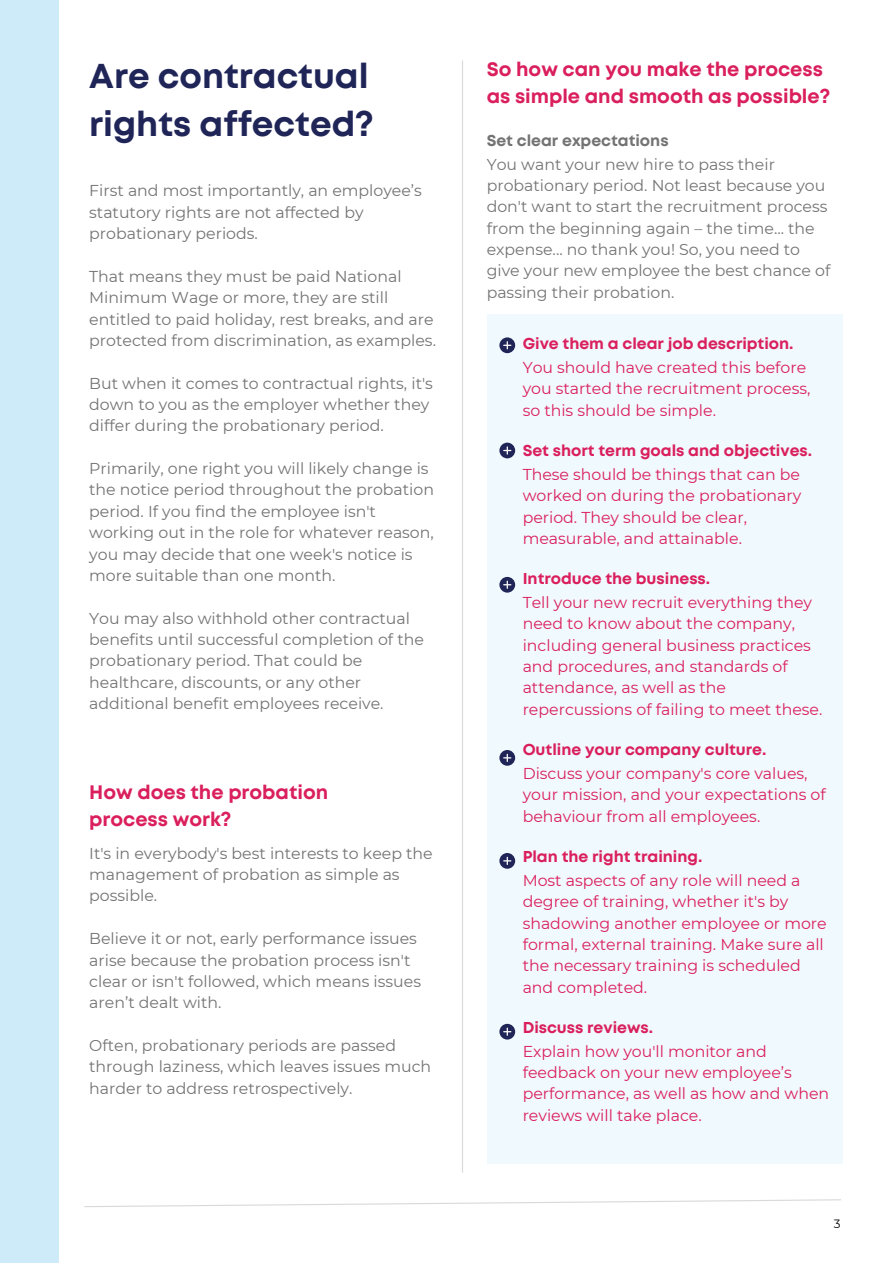
<style>
.page{position:relative;width:893px;height:1264px;background:#fff}
.page>*{position:absolute;margin:0;border:0;box-sizing:border-box;transform-origin:0 0}
.t1{font:700 34.5px/47.2px "Mont";color:#202558}
.t2{font:700 19.5px/27px "Mont";color:#da1f5d}
.t3{font:15.75px/21.3px "Montserrat";color:#737373}
.t4{font:15.75px/21.3px "Montserrat";color:#da1f5d}
.t5{font:700 15.75px "Mont";color:#da1f5d}
.t6{font:700 15.75px "Mont";color:#737373}
.t7{font:12px "Montserrat";color:#000}
</style>
<div class="page">
<div style="left:0;top:0;width:59px;height:1262px;background:#cdebf8"></div>
<hr style="left:462px;top:60px;width:1px;height:1112px;background:#d9d9d9">
<svg style="left:84px;top:1199px;width:757px;height:8px"></svg>
<div style="left:486px;top:314px;width:356px;height:849px;background:#f0f9fd"></div>
<svg style="left:499px;top:337px;width:16px;height:16px"></svg>
<svg style="left:503px;top:341px;width:8px;height:8px"></svg>
<svg style="left:499px;top:442px;width:16px;height:16px"></svg>
<svg style="left:503px;top:446px;width:8px;height:8px"></svg>
<div style="left:499px;top:577px;width:16px;height:15px;background:#202558;border-radius:50%"></div>
<svg style="left:503px;top:580px;width:8px;height:9px"></svg>
<div style="left:499px;top:750px;width:16px;height:15px;background:#202558;border-radius:50%"></div>
<svg style="left:503px;top:753px;width:8px;height:9px"></svg>
<div style="left:499px;top:853px;width:16px;height:15px;background:#202558;border-radius:50%"></div>
<svg style="left:503px;top:856px;width:8px;height:9px"></svg>
<svg style="left:499px;top:1023px;width:16px;height:16px"></svg>
<svg style="left:503px;top:1027px;width:8px;height:8px"></svg>
<p class="t1" style="left:89px;top:55px;width:286px">Are contractual rights affected?</p>
<p class="t3" style="left:89px;top:180px;width:334px">First and most importantly, an employee’s statutory rights are not affected by probationary periods.</p>
<p class="t3" style="left:89px;top:265px;width:348px">That means they must be paid National Minimum Wage or more, they are still entitled to paid holiday, rest breaks, and are protected from discrimination, as examples.</p>
<p class="t3" style="left:89px;top:372px;width:345px">But when it comes to contractual rights, it's down to you as the employer whether they differ during the probationary period.</p>
<p class="t3" style="left:89px;top:458px;width:346px">Primarily, one right you will likely change is the notice period throughout the probation period. If you find the employee isn't working out in the role for whatever reason, you may decide that one week's notice is more suitable than one month.</p>
<p class="t3" style="left:89px;top:607px;width:336px">You may also withhold other contractual benefits until successful completion of the probationary period. That could be healthcare, discounts, or any other additional benefit employees receive.</p>
<p class="t2" style="left:89px;top:780px;width:240px">How does the probation process work?</p>
<p class="t3" style="left:89px;top:842px;width:345px">It's in everybody's best interests to keep the management of probation as simple as possible.</p>
<p class="t3" style="left:89px;top:927px;width:333px">Believe it or not, early performance issues arise because the probation process isn't clear or isn't followed, which means issues aren’t dealt with.</p>
<p class="t3" style="left:89px;top:1034px;width:343px">Often, probationary periods are passed through laziness, which leaves issues much harder to address retrospectively.</p>
<p class="t2" style="left:486px;top:58px;width:345px">So how can you make the process as simple and smooth as possible?</p>
<p class="t6" style="left:486px;top:135px;width:183px">Set clear expectations</p>
<p class="t3" style="left:486px;top:153px;width:345px">You want your new hire to pass their probationary period. Not least because you don't want to start the recruitment process from the beginning again – the time... the expense... no thank you! So, you need to give your new employee the best chance of passing their probation.</p>
<p class="t5" style="left:522px;top:338px;width:272px">Give them a clear job description.</p>
<p class="t4" style="left:522px;top:356px;width:289px">You should have created this before you started the recruitment process, so this should be simple.</p>
<p class="t5" style="left:522px;top:445px;width:291px">Set short term goals and objectives.</p>
<p class="t4" style="left:522px;top:463px;width:280px">These should be things that can be worked on during the probationary period. They should be clear, measurable, and attainable.</p>
<p class="t5" style="left:522px;top:573px;width:189px">Introduce the business.</p>
<p class="t4" style="left:522px;top:591px;width:301px">Tell your new recruit everything they need to know about the company, including general business practices and procedures, and standards of attendance, as well as the repercussions of failing to meet these.</p>
<p class="t5" style="left:522px;top:744px;width:245px">Outline your company culture.</p>
<p class="t4" style="left:522px;top:762px;width:304px">Discuss your company's core values, your mission, and your expectations of behaviour from all employees.</p>
<p class="t5" style="left:522px;top:850px;width:181px">Plan the right training.</p>
<p class="t4" style="left:522px;top:869px;width:305px">Most aspects of any role will need a degree of training, whether it's by shadowing another employee or more formal, external training. Make sure all the necessary training is scheduled and completed.</p>
<p class="t5" style="left:522px;top:1021px;width:132px">Discuss reviews.</p>
<p class="t4" style="left:522px;top:1040px;width:308px">Explain how you'll monitor and feedback on your new employee’s performance, as well as how and when reviews will take place.</p>
<p class="t7" style="left:833px;top:1216px;width:8px">3</p>
</div>
